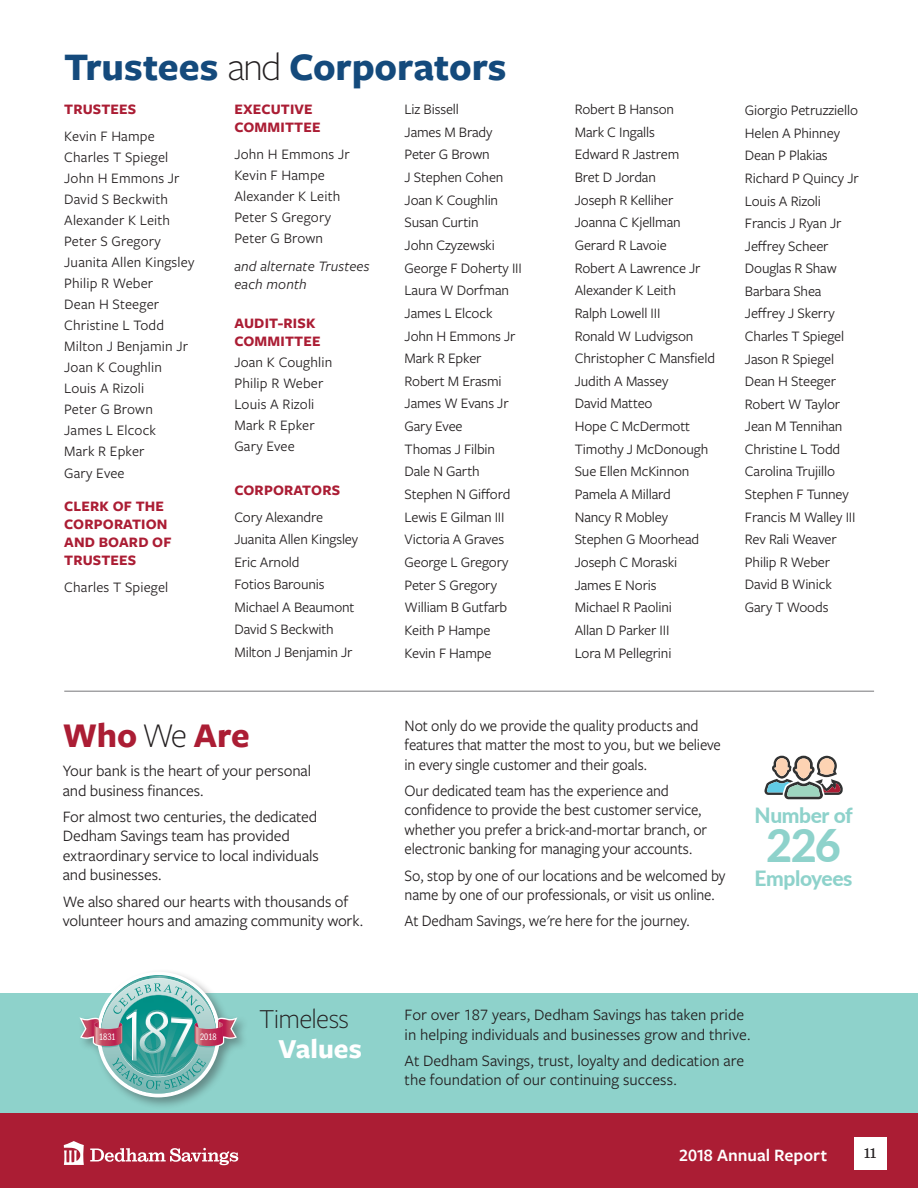
<style>
.page{position:relative;width:918px;height:1188px;background:#fff}
.page>*{position:absolute;margin:0;border:0;box-sizing:border-box;transform-origin:0 0}
.t1{font:800 45px "Lato";color:#8ed2cb}
.t2{font:700 40.5px "Freight Sans Pro";letter-spacing:-.005em;color:#144a7c}
.t3{font:700 36px "Freight Sans Pro";letter-spacing:-.005em;color:#ab1d34}
.t4{font:300 28.5px "Freight Sans Pro";letter-spacing:-.025em;color:#231f20}
.t5{font:700 28.5px "Freight Sans Pro";color:#fff}
.t6{font:800 21px "Lato";letter-spacing:-.02em;color:#8ed2cb}
.t7{font:600 18px "Freight Sans Pro";letter-spacing:-.005em;color:#fff}
.t8{font:16.5px/19.5px "Freight Sans Pro";letter-spacing:-.01em;color:#231f20}
.t9{font:16.5px/19.5px "Freight Sans Pro";letter-spacing:-.01em;color:#231f20;scale:.95 1}
.t10{font:15px/22.6px "Freight Sans Pro";letter-spacing:-.01em;color:#231f20}
.t11{font:15px/21px "Freight Sans Pro";letter-spacing:.01em;color:#231f20}
.t12{font:700 15px/18px "Freight Sans Pro";letter-spacing:.01em;color:#ab1d34}
.t13{font:italic 15px/18px "Freight Sans Pro";letter-spacing:.01em;color:#231f20}
.t14{font:500 15px "Sutro";color:#231f20}
.t15{font:9.75px "ITC Franklin Gothic Std Bk Cp";color:#fff}
.s1{font-weight:300;color:#231f20}
</style>
<div class="page">
<div style="left:0;top:994px;width:918px;height:194px;background:#8ed2cb"></div>
<div style="left:77px;top:969px;width:172px;height:141px;background:#231f20;opacity:.39"></div>
<svg style="left:79px;top:972px;width:158px;height:125px"></svg>
<hr style="left:64px;top:691px;width:810px;height:1px;background:#777779">
<svg style="left:764px;top:756px;width:79px;height:43px"></svg>
<div style="left:0;top:1113px;width:918px;height:75px;background:#ab1d34"></div>
<div style="left:854px;top:1137px;width:33px;height:32px;background:#fff"></div>
<svg style="left:64px;top:1141px;width:20px;height:24px"></svg>
<svg style="left:90px;top:1148px;width:148px;height:17px"></svg>
<h2 class="t2" style="left:64px;top:39px;width:444px">Trustees <span class="s1">and</span> Corporators</h2>
<p class="t12" style="left:64px;top:99px;width:73px">TRUSTEES</p>
<p class="t11" style="left:64px;top:125px;width:132px">Kevin F Hampe<br>Charles T Spiegel<br>John H Emmons Jr<br>David S Beckwith<br>Alexander K Leith<br>Peter S Gregory<br>Juanita Allen Kingsley<br>Philip R Weber<br>Dean H Steeger<br>Christine L Todd<br>Milton J Benjamin Jr<br>Joan K Coughlin<br>Louis A Rizoli<br>Peter G Brown<br>James L Elcock<br>Mark R Epker</p>
<p class="t11" style="left:64px;top:462px;width:62px">Gary Evee</p>
<p class="t12" style="left:64px;top:497px;width:109px">CLERK OF THE<br>CORPORATION<br>AND BOARD OF<br>TRUSTEES</p>
<p class="t11" style="left:64px;top:576px;width:106px">Charles T Spiegel</p>
<p class="t12" style="left:234px;top:99px;width:88px">EXECUTIVE<br>COMMITTEE</p>
<p class="t11" style="left:234px;top:143px;width:117px">John H Emmons Jr<br>Kevin F Hampe<br>Alexander K Leith<br>Peter S Gregory<br>Peter G Brown</p>
<p class="t13" style="left:234px;top:257px;width:137px">and alternate Trustees each month</p>
<p class="t12" style="left:234px;top:314px;width:88px">AUDIT-RISK<br>COMMITTEE</p>
<p class="t11" style="left:234px;top:351px;width:99px">Joan K Coughlin<br>Philip R Weber<br>Louis A Rizoli<br>Mark R Epker<br>Gary Evee</p>
<p class="t12" style="left:234px;top:480px;width:107px">CORPORATORS</p>
<p class="t10" style="left:234px;top:505px;width:125px">Cory Alexandre<br>Juanita Allen Kingsley<br>Eric Arnold<br>Fotios Barounis<br>Michael A Beaumont<br>David S Beckwith<br>Milton J Benjamin Jr</p>
<h3 class="t3" style="left:63px;top:711px;width:189px">Who<span class="s1">We</span> Are</h3>
<p class="t8" style="left:63px;top:760px;width:250px">Your bank is the heart of your personal and business finances.</p>
<p class="t8" style="left:63px;top:806px;width:258px">For almost two centuries, the dedicated Dedham Savings team has provided extraordinary service to local individuals and businesses.</p>
<p class="t8" style="left:63px;top:891px;width:302px">We also shared our hearts with thousands of volunteer hours and amazing community work.</p>
<p class="t15" style="left:99px;top:1032px;width:18px">1831</p>
<p class="t15" style="left:200px;top:1032px;width:18px">2018</p>
<h3 class="t4" style="left:259px;top:1000px;width:92px">Timeless</h3>
<h3 class="t5" style="left:278px;top:1029px;width:85px">Values</h3>
<p class="t10" style="left:405px;top:97px;width:119px">Liz Bissell<br>James M Brady<br>Peter G Brown<br>J Stephen Cohen<br>Joan K Coughlin<br>Susan Curtin<br>John Czyzewski<br>George F Doherty III<br>Laura W Dorfman<br>James L Elcock<br>John H Emmons Jr<br>Mark R Epker<br>Robert M Erasmi<br>James W Evans Jr<br>Gary Evee<br>Thomas J Filbin<br>Dale N Garth<br>Stephen N Gifford<br>Lewis E Gilman III<br>Victoria A Graves<br>George L Gregory<br>Peter S Gregory<br>William B Gutfarb<br>Keith P Hampe<br>Kevin F Hampe</p>
<p class="t10" style="left:575px;top:97px;width:142px">Robert B Hanson<br>Mark C Ingalls<br>Edward R Jastrem<br>Bret D Jordan<br>Joseph R Kelliher<br>Joanna C Kjellman<br>Gerard R Lavoie<br>Robert A Lawrence Jr<br>Alexander K Leith<br>Ralph Lowell III<br>Ronald W Ludvigson<br>Christopher C Mansfield<br>Judith A Massey<br>David Matteo<br>Hope C McDermott<br>Timothy J McDonough<br>Sue Ellen McKinnon<br>Pamela A Millard<br>Nancy R Mobley<br>Stephen G Moorhead<br>Joseph C Moraski<br>James E Noris<br>Michael R Paolini<br>Allan D Parker III<br>Lora M Pellegrini</p>
<p class="t10" style="left:745px;top:99px;width:115px">Giorgio Petruzziello<br>Helen A Phinney<br>Dean P Plakias<br>Richard P Quincy Jr<br>Louis A Rizoli<br>Francis J Ryan Jr<br>Jeffrey Scheer<br>Douglas R Shaw<br>Barbara Shea<br>Jeffrey J Skerry<br>Charles T Spiegel<br>Jason R Spiegel<br>Dean H Steeger<br>Robert W Taylor<br>Jean M Tennihan<br>Christine L Todd<br>Carolina Trujillo<br>Stephen F Tunney<br>Francis M Walley III<br>Rev Rali Weaver<br>Philip R Weber<br>David B Winick<br>Gary T Woods</p>
<p class="t9" style="left:405px;top:715px;width:335px">Not only do we provide the quality products and features that matter the most to you, but we believe in every single customer and their goals.</p>
<p class="t9" style="left:405px;top:780px;width:320px">Our dedicated team has the experience and confidence to provide the best customer service, whether you prefer a brick-and-mortar branch, or electronic banking for managing your accounts.</p>
<p class="t9" style="left:405px;top:865px;width:339px">So, stop by one of our locations and be welcomed by name by one of our professionals, or visit us online.</p>
<p class="t9" style="left:405px;top:911px;width:302px">At Dedham Savings, we're here for the journey.</p>
<h3 class="t6" style="left:755px;top:799px;width:100px">Number of</h3>
<h1 class="t1" style="left:766px;top:812px;width:76px">226</h1>
<h3 class="t6" style="left:755px;top:862px;width:99px">Employees</h3>
<p class="t8" style="left:405px;top:1004px;width:348px">For over 187 years, Dedham Savings has taken pride in helping individuals and businesses grow and thrive.</p>
<p class="t8" style="left:405px;top:1050px;width:341px">At Dedham Savings, trust, loyalty and dedication are the foundation of our continuing success.</p>
<p class="t7" style="left:679px;top:1143px;width:149px">2018 Annual Report</p>
<p class="t14" style="left:865px;top:1144px;width:13px">11</p>
</div>
